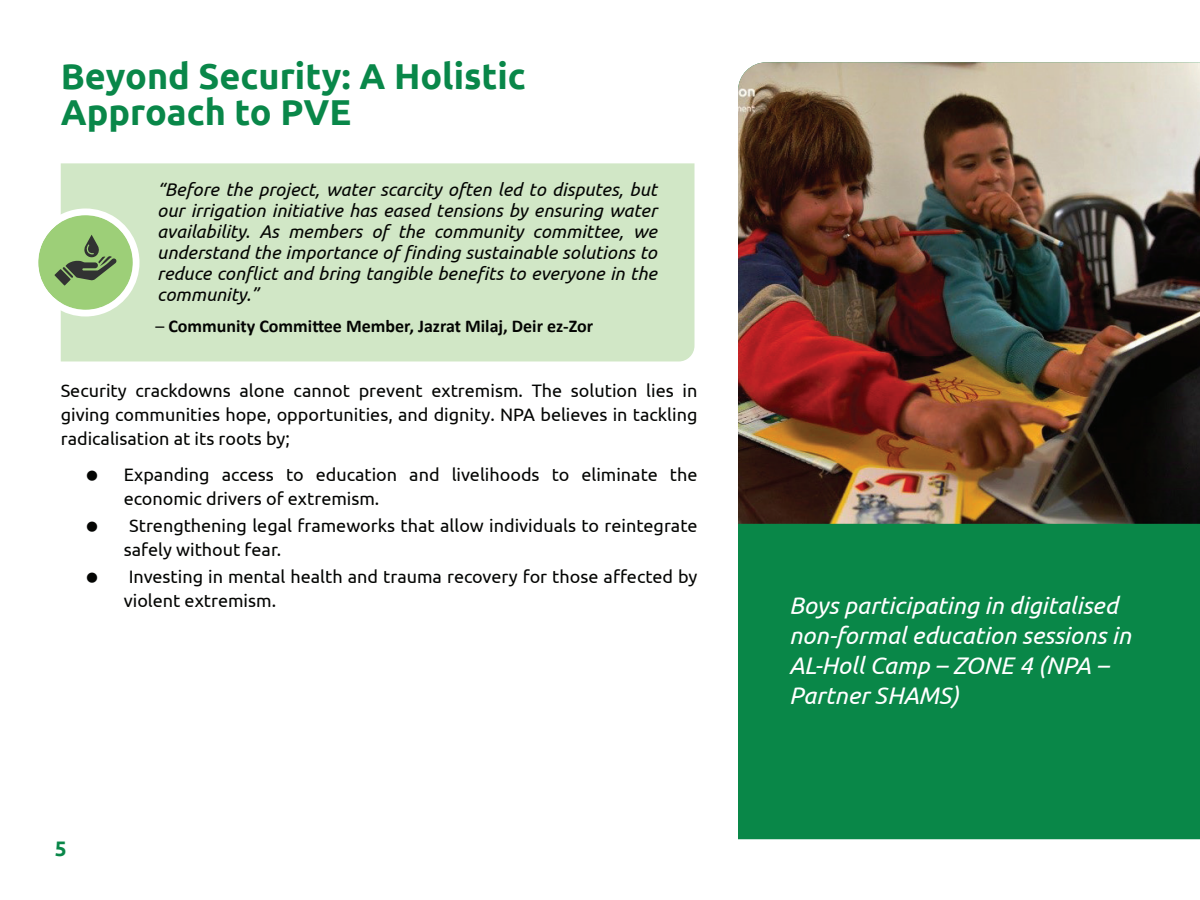
<style>
.page{position:relative;width:1200px;height:900px;background:#fff}
.page>*{position:absolute;margin:0;border:0;box-sizing:border-box;transform-origin:0 0}
.t1{font:700 36px/36px "Ubuntu";color:#098749}
.t2{font:italic 24px/30px "Ubuntu";color:#fff}
.t3{font:700 21px "Ubuntu";color:#098749}
.t4{font:italic 18.3px/21px "Ubuntu";color:#040503;text-align:justify}
.t5{font:18px/24px "Ubuntu";color:#040503}
.t6{font:700 18px "Calibri";color:#040503}
.s1{font-weight:400}
</style>
<div class="page">
<div style="left:61px;top:163px;width:633px;height:198px;background:#d1e7c6"></div>
<div style="left:738px;top:524px;width:462px;height:315px;background:#098748"></div>
<img style="left:738px;top:62px;width:462px;height:462px">
<svg style="left:38px;top:208px;width:102px;height:108px"></svg>
<h1 class="t1" style="left:61px;top:57px;width:467px">Beyond Security: A Holistic<br>Approach to PVE</h1>
<p class="t4" style="left:157px;top:178px;width:501px">“Before the project, water scarcity often led to disputes, but our irrigation initiative has eased tensions by ensuring water availability. As members of the community committee, we understand the importance of finding sustainable solutions to reduce conflict and bring tangible benefits to everyone in the community.”</p>
<p class="t6" style="left:155px;top:314px;width:439px"><span class="s1">–</span> Community Committee Member, Jazrat Milaj, Deir ez-Zor</p>
<p class="t5" style="left:61px;top:379px;width:638px;text-align:justify">Security crackdowns alone cannot prevent extremism. The solution lies in giving communities hope, opportunities, and dignity. NPA believes in tackling radicalisation at its roots by;</p>
<p class="t5" style="left:124px;top:463px;width:575px">Expanding access to education and livelihoods to eliminate the economic drivers of extremism.</p>
<p class="t5" style="left:124px;top:514px;width:575px;text-indent:5px">Strengthening legal frameworks that allow individuals to reintegrate safely without fear.</p>
<p class="t5" style="left:124px;top:565px;width:575px">Investing in mental health and trauma recovery for those affected by violent extremism.</p>
<p class="t3" style="left:55px;top:835px;width:13px">5</p>
<h2 class="t2" style="left:789px;top:590px;width:344px">Boys participating in digitalised non-formal education sessions in<br>AL-Holl Camp – ZONE 4 (NPA –<br>Partner SHAMS)</h2>
</div>
